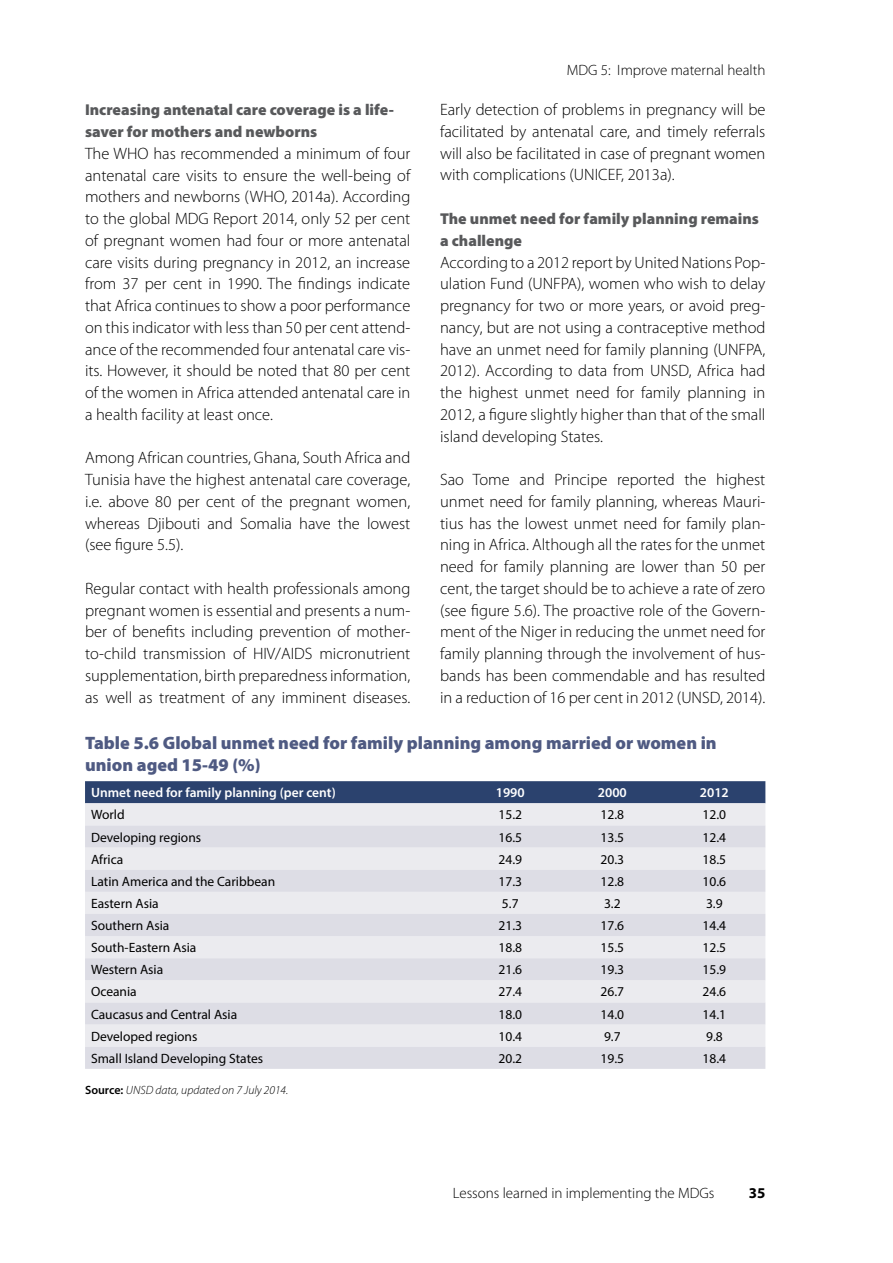
<style>
.page{position:relative;width:893px;height:1263px;background:#fff}
.page>*{position:absolute;margin:0;border:0;box-sizing:border-box;transform-origin:0 0}
.t1{font:900 18px/21.8px "Myriad Pro";color:#4f5a82}
.t2{font:300 16.5px/21.8px "Myriad Pro";color:#000;text-align:justify}
.t3{font:900 15.75px/21.8px "Myriad Pro";color:#58595b}
.t4{font:300 15px "Myriad Pro";color:#000}
.t5{font:700 15px "Myriad Pro";color:#000}
.t6{font:13.5px "Myriad Pro";color:#000}
.t7{font:600 13.5px "Myriad Pro";color:#fff}
.t8{font:italic 300 12px "Myriad Pro";color:#000}
.s1{font-weight:600;font-style:normal}
</style>
<div class="page">
<div style="left:85px;top:781px;width:680px;height:22px;background:#2b426e"></div>
<div style="left:85px;top:803px;width:680px;height:22px;background:#ebebef"></div>
<svg style="left:85px;top:825px;width:680px;height:244px;fill:#dddde5"></svg>
<p class="t4" style="left:567px;top:61px;width:200px">MDG 5: Improve maternal health</p>
<p class="t2" style="left:440px;top:99px;width:327px">Early detection of problems in pregnancy will be facilitated by antenatal care, and timely referrals will also be facilitated in case of pregnant women with complications (UNICEF, 2013a).</p>
<p class="t3" style="left:440px;top:207px;width:320px">The unmet need for family planning remains a challenge</p>
<p class="t2" style="left:440px;top:251px;width:327px">According to a 2012 report by United Nations Pop&shy;ulation Fund (UNFPA), women who wish to delay pregnancy for two or more years, or avoid preg&shy;nancy, but are not using a contraceptive method have an unmet need for family planning (UNFPA, 2012). According to data from UNSD, Africa had the highest unmet need for family planning in 2012, a figure slightly higher than that of the small island developing States.</p>
<p class="t2" style="left:440px;top:468px;width:327px">Sao Tome and Principe reported the highest unmet need for family planning, whereas Mauri&shy;tius has the lowest unmet need for family plan&shy;ning in Africa. Although all the rates for the unmet need for family planning are lower than 50 per cent, the target should be to achieve a rate of zero (see figure 5.6). The proactive role of the Govern&shy;ment of the Niger in reducing the unmet need for family planning through the involvement of hus&shy;bands has been commendable and has resulted in a reduction of 16 per cent in 2012 (UNSD, 2014).</p>
<p class="t1" style="left:85px;top:731px;width:633px">Table 5.6 Global unmet need for family planning among married or women in union aged 15-49 (%)</p>
<p class="t7" style="left:91px;top:784px;width:246px">Unmet need for family planning (per cent)</p>
<p class="t7" style="left:496px;top:784px;width:30px">1990</p>
<p class="t7" style="left:598px;top:784px;width:30px">2000</p>
<p class="t7" style="left:700px;top:784px;width:30px">2012</p>
<p class="t6" style="left:91px;top:806px;width:35px">World</p>
<p class="t6" style="left:498px;top:806px;width:25px">15.2</p>
<p class="t6" style="left:601px;top:806px;width:25px">12.8</p>
<p class="t6" style="left:703px;top:806px;width:25px">12.0</p>
<p class="t6" style="left:91px;top:829px;width:112px">Developing regions</p>
<p class="t6" style="left:498px;top:829px;width:25px">16.5</p>
<p class="t6" style="left:601px;top:829px;width:25px">13.5</p>
<p class="t6" style="left:703px;top:829px;width:25px">12.4</p>
<p class="t6" style="left:91px;top:851px;width:34px">Africa</p>
<p class="t6" style="left:498px;top:851px;width:25px">24.9</p>
<p class="t6" style="left:601px;top:851px;width:25px">20.3</p>
<p class="t6" style="left:703px;top:851px;width:25px">18.5</p>
<p class="t6" style="left:91px;top:873px;width:186px">Latin America and the Caribbean</p>
<p class="t6" style="left:498px;top:873px;width:25px">17.3</p>
<p class="t6" style="left:601px;top:873px;width:25px">12.8</p>
<p class="t6" style="left:703px;top:873px;width:25px">10.6</p>
<p class="t6" style="left:91px;top:895px;width:69px">Eastern Asia</p>
<p class="t6" style="left:502px;top:895px;width:18px">5.7</p>
<p class="t6" style="left:604px;top:895px;width:18px">3.2</p>
<p class="t6" style="left:706px;top:895px;width:18px">3.9</p>
<p class="t6" style="left:91px;top:917px;width:80px">Southern Asia</p>
<p class="t6" style="left:498px;top:917px;width:25px">21.3</p>
<p class="t6" style="left:601px;top:917px;width:25px">17.6</p>
<p class="t6" style="left:703px;top:917px;width:25px">14.4</p>
<p class="t6" style="left:91px;top:939px;width:107px">South-Eastern Asia</p>
<p class="t6" style="left:498px;top:939px;width:25px">18.8</p>
<p class="t6" style="left:601px;top:939px;width:25px">15.5</p>
<p class="t6" style="left:703px;top:939px;width:25px">12.5</p>
<p class="t6" style="left:91px;top:961px;width:74px">Western Asia</p>
<p class="t6" style="left:498px;top:961px;width:25px">21.6</p>
<p class="t6" style="left:601px;top:961px;width:25px">19.3</p>
<p class="t6" style="left:703px;top:961px;width:25px">15.9</p>
<p class="t6" style="left:91px;top:984px;width:47px">Oceania</p>
<p class="t6" style="left:498px;top:984px;width:25px">27.4</p>
<p class="t6" style="left:601px;top:984px;width:25px">26.7</p>
<p class="t6" style="left:703px;top:984px;width:25px">24.6</p>
<p class="t6" style="left:91px;top:1006px;width:148px">Caucasus and Central Asia</p>
<p class="t6" style="left:498px;top:1006px;width:25px">18.0</p>
<p class="t6" style="left:601px;top:1006px;width:25px">14.0</p>
<p class="t6" style="left:703px;top:1006px;width:25px">14.1</p>
<p class="t6" style="left:91px;top:1028px;width:108px">Developed regions</p>
<p class="t6" style="left:498px;top:1028px;width:25px">10.4</p>
<p class="t6" style="left:604px;top:1028px;width:18px">9.7</p>
<p class="t6" style="left:706px;top:1028px;width:18px">9.8</p>
<p class="t6" style="left:91px;top:1050px;width:174px">Small Island Developing States</p>
<p class="t6" style="left:498px;top:1050px;width:25px">20.2</p>
<p class="t6" style="left:601px;top:1050px;width:25px">19.5</p>
<p class="t6" style="left:703px;top:1050px;width:25px">18.4</p>
<p class="t8" style="left:85px;top:1083px;width:205px"><span class="s1">Source:</span> UNSD data, updated on 7 July 2014.</p>
<p class="t3" style="left:85px;top:98px;width:310px">Increasing antenatal care coverage is a life&shy;saver for mothers and newborns</p>
<p class="t2" style="left:85px;top:142px;width:327px">The WHO has recommended a minimum of four antenatal care visits to ensure the well-being of mothers and newborns (WHO, 2014a). According to the global MDG Report 2014, only 52 per cent of pregnant women had four or more antenatal care visits during pregnancy in 2012, an increase from 37 per cent in 1990. The findings indicate that Africa continues to show a poor performance on this indicator with less than 50 per cent attend&shy;ance of the recommended four antenatal care vis&shy;its. However, it should be noted that 80 per cent of the women in Africa attended antenatal care in a health facility at least once.</p>
<p class="t2" style="left:85px;top:447px;width:327px">Among African countries, Ghana, South Africa and Tunisia have the highest antenatal care coverage, i.e. above 80 per cent of the pregnant women, whereas Djibouti and Somalia have the lowest (see figure 5.5).</p>
<p class="t2" style="left:85px;top:577px;width:327px">Regular contact with health professionals among pregnant women is essential and presents a num&shy;ber of benefits including prevention of mother&shy;to-child transmission of HIV/AIDS micronutrient supplementation, birth preparedness information, as well as treatment of any imminent diseases.</p>
<p class="t4" style="left:453px;top:1184px;width:263px">Lessons learned in implementing the MDGs</p>
<p class="t5" style="left:749px;top:1183px;width:18px">35</p>
</div>
